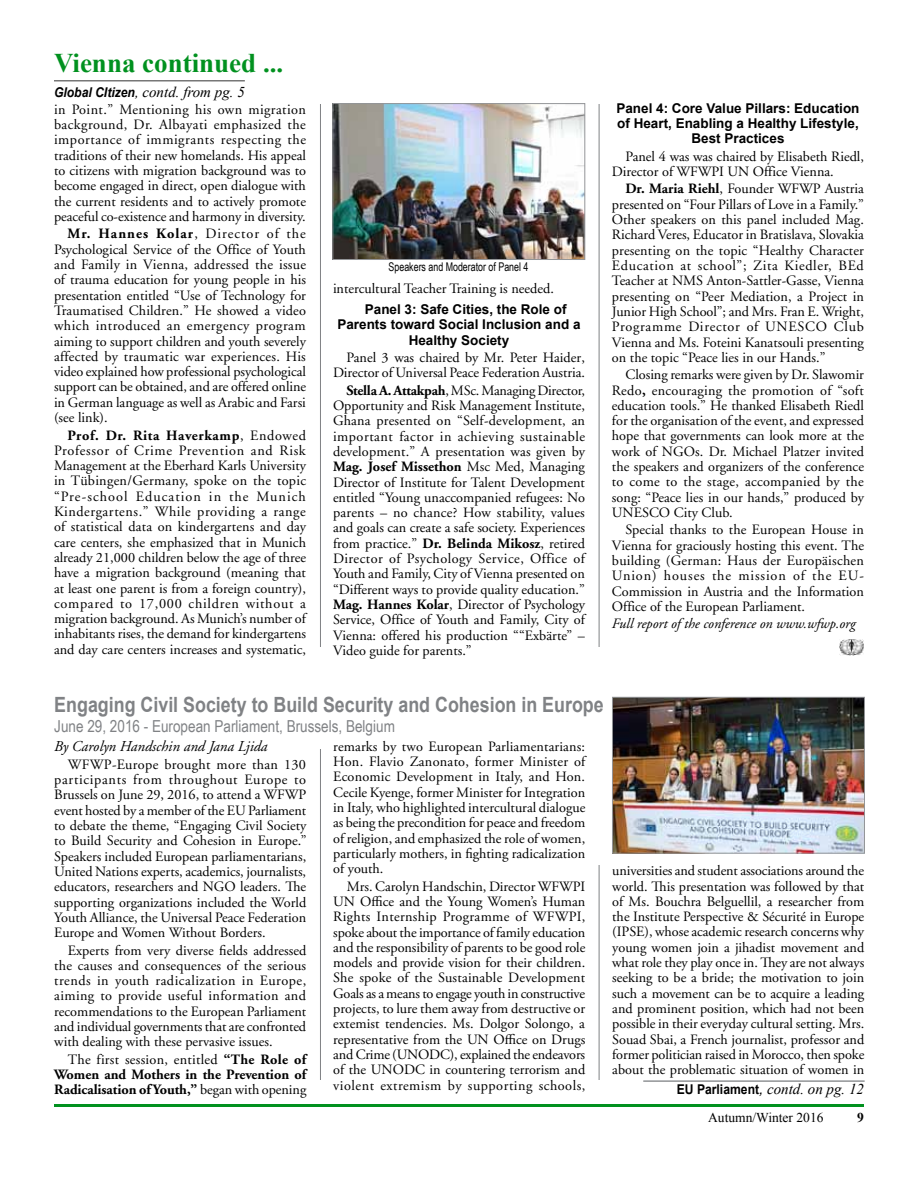
<style>
.page{position:relative;width:918px;height:1188px;background:#fff}
.page>*{position:absolute;margin:0;border:0;box-sizing:border-box;transform-origin:0 0}
.t1{font:700 27px "Times New Roman";color:#01911f}
.t2{font:700 21px "Arial";color:#808285;scale:.85 1}
.t3{font:16.5px "Arial Narrow";color:#808285}
.t4{font:italic 15px "Times New Roman";color:#000}
.t5{font:italic 15px "Adobe Garamond";color:#000}
.t6{font:14.25px/15.3px "Adobe Garamond";color:#000;text-align:justify}
.t7{font:14.25px/15.3px "Adobe Garamond Pro";color:#000;text-align:justify}
.t8{font:700 14.25px/15.3px "Adobe Garamond";letter-spacing:-.005em;color:#000}
.t9{font:italic 14.25px "Adobe Garamond";color:#000}
.t10{font:14.25px "Adobe Garamond Pro";letter-spacing:.02em;color:#000}
.t11{font:700 13.5px/15px "Arial";color:#000;text-align:center}
.t12{font:13.5px "Times New Roman";color:#000}
.t13{font:700 13.5px "Times New Roman";color:#000}
.t14{font:12px "Arial Narrow";color:#000;scale:.9 1}
.s1{font-family:"Arial";font-weight:700;font-size:13.5px}
.s2{font-weight:700}
.s3{font-family:"Adobe Garamond"}
.s4{font-family:"Adobe Garamond Pro"}
.s5{font-family:"Adobe Garamond";font-weight:700}
.s6{font-family:"Adobe Garamond Pro";font-weight:400}
.s7{font-family:"Arial";font-weight:700;font-style:normal;font-size:13.5px}
.s8{font-family:"Arial"}
</style>
<div class="page">
<hr style="left:320px;top:54px;width:1px;height:1026px;background:#808285">
<hr style="left:599px;top:54px;width:1px;height:1026px;background:#808285">
<hr style="left:54px;top:1104px;width:810px;height:3px;background:#01911f">
<div style="left:591px;top:648px;width:16px;height:217px;background:#fff"></div>
<div style="left:311px;top:48px;width:17px;height:55px;background:#fff"></div>
<div style="left:591px;top:48px;width:16px;height:55px;background:#fff"></div>
<img style="left:839px;top:639px;width:25px;height:17px">
<hr style="left:54px;top:80px;width:191px;height:1px;background:#333">
<div style="left:312px;top:648px;width:17px;height:101px;background:#fff"></div>
<hr style="left:643px;top:1080px;width:222px;height:2px;background:#919396">
<img style="left:614px;top:699px;width:249px;height:152px">
<div style="left:612px;top:697px;width:253px;height:156px;border:1px solid #939598"></div>
<img style="left:335px;top:105px;width:248px;height:153px">
<div style="left:333px;top:103px;width:252px;height:157px;border:1px solid #939598"></div>
<h1 class="t1" style="left:54px;top:44px;width:231px">Vienna continued ...</h1>
<p class="t4" style="left:54px;top:82px;width:192px"><span class="s1">Global CItizen</span>, contd. from pg. 5</p>
<p class="t6" style="left:54px;top:102px;width:254px">in Point.” Mentioning his own migration background, Dr. Albayati emphasized the importance of immigrants respecting the traditions of their new homelands. His appeal to citizens with migration background was to become engaged in direct, open dialogue with the current residents and to actively promote peaceful co-existence and harmony in diversity.</p>
<p class="t6" style="left:54px;top:227px;width:254px;text-indent:13px"><span class="s2">Mr. Hannes Kolar</span>, Director of the Psychological Service of the Office of Youth and Family in Vienna, addressed the issue of trauma education for young people in his presentation entitled “Use of Technology for Traumatised Children.” He showed a video which introduced an emergency program aiming to support children and youth severely affected by traumatic war experiences. His video explained how professional psychological support can be obtained, and are offered online in German language as well as Arabic and Farsi (see link).</p>
<p class="t6" style="left:54px;top:428px;width:254px;text-indent:13px"><span class="s2">Prof. Dr. Rita Haverkamp</span>, Endowed Professor of Crime Prevention and Risk Management at the Eberhard Karls University in Tübingen/Germany, spoke on the topic “Pre-school Education in the Munich Kindergartens.” While providing a range of statistical data on kindergartens and day care centers, she emphasized that in Munich already 21,000 children below the age of three have a migration background (meaning that at least one parent is from a foreign country), compared to 17,000 children without a migration background. As Munich’s number of inhabitants rises, the demand for kindergartens and day care centers increases and systematic,</p>
<p class="t14" style="left:389px;top:258px;width:157px">Speakers and Moderator of Panel 4</p>
<p class="t6" style="left:333px;top:281px;width:222px">intercultural Teacher Training is needed.</p>
<p class="t11" style="left:365px;top:302px;width:203px">Panel 3: Safe Cities, the Role of</p>
<p class="t11" style="left:337px;top:317px;width:245px">Parents toward Social Inclusion and a</p>
<p class="t11" style="left:409px;top:333px;width:102px">Healthy Society</p>
<p class="t7" style="left:346px;top:350px;width:240px">Panel 3 was chaired by Mr. Peter Haider<span class="s3">,</span></p>
<p class="t6" style="left:333px;top:364px;width:254px;line-height:17.4px;text-align:right">Director of Universal Peace Federation Austria.<br><span class="s2">Stella A. Attakpah</span>, MSc. Managing Director,</p>
<p class="t6" style="left:333px;top:398px;width:254px">Opportunity and Risk Management Institute, Ghana presented on “Self-development, an important factor in achieving sustainable development.” A presentation was given by <span class="s2">Mag. Josef Missethon</span> Msc Med, Managing Director of Institute for Talent Development entitled “Young unaccompanied refugees: No parents – no chance? How stability, values and goals can create a safe society. Experiences from practice.” <span class="s2">Dr. Belinda Mikosz</span>, retired Director of Psychology Service, Office of Youth and Family, City of Vienna presented on “Different ways to provide quality education.” <span class="s2">Mag. Hannes Kolar</span>, Director of Psychology Service, Office of Youth and Family, City of Vienna: offered his production ““Exbärte” – Video guide for parents.”</p>
<p class="t11" style="left:616px;top:101px;width:245px">Panel 4: Core Value Pillars: Education of Heart, Enabling a Healthy Lifestyle,<br>Best Practices</p>
<p class="t6" style="left:612px;top:149px;width:254px;text-indent:14px"><span class="s4">Panel 4</span> was was chaired by Elisabeth Riedl,<br>Director of WFWPI UN Office Vienna.</p>
<p class="t6" style="left:612px;top:182px;width:254px;text-indent:13px"><span class="s2">Dr. Maria Riehl</span>, Founder WFWP Austria presented on “Four Pillars of Love in a Family.” Other speakers on this panel included Mag.<br>Richard Veres, Educator in Bratislava, Slovakia presenting on the topic “Healthy Character Education at school”; Zita Kiedler, BEd Teacher at NMS Anton-Sattler-Gasse, Vienna presenting on “Peer Mediation, a Project in Junior High School”; and Mrs. Fran E. Wright, Programme Director of UNESCO Club Vienna and Ms. Foteini Kanatsouli presenting on the topic “Peace lies in our Hands.”</p>
<p class="t6" style="left:612px;top:367px;width:254px;text-indent:13px">Closing remarks were given by <span class="s4">Dr. Slawomir Redo</span><span class="s2">,</span> encouraging the promotion of “soft education tools.” He thanked Elisabeth Riedl for the organisation of the event, and expressed hope that governments can look more at the work of NGOs. <span class="s4">Dr. Michael Platzer</span> invited the speakers and organizers of the conference to come to the stage, accompanied by the song: “Peace lies in our hands,” produced by UNESCO City Club.</p>
<p class="t6" style="left:612px;top:523px;width:254px;text-indent:13px">Special thanks to the European House in Vienna for graciously hosting this event. The building (German: Haus der Europäischen Union) houses the mission of the EU-Commission in Austria and the Information Office of the European Parliament.</p>
<p class="t9" style="left:612px;top:616px;width:245px">Full report of the conference on www.wfwp.org</p>
<h2 class="t2" style="left:54px;top:691px;width:648px">Engaging Civil Society to Build Security and Cohesion in Europe</h2>
<p class="t3" style="left:54px;top:714px;width:342px">June 29, 2016 - European Parliament, Brussels, Belgium</p>
<p class="t7" style="left:333px;top:739px;width:254px">remarks by two European Parliamentarians:<br>Hon. Flavio Zanonato, former Minister of Economic Development in Italy, and Hon.<br>Cecile Kyenge, former Minister for Integration in Italy, who highlighted intercultural dialogue as being the precondition for peace and freedom of religion, and emphasized the role of women, particularly mothers, in fighting radicalization of youth.</p>
<p class="t7" style="left:333px;top:879px;width:254px;text-indent:13px">Mrs. Carolyn Handschin, Director WFWPI UN Office and the Young Women’s Human Rights Internship Programme of WFWPI, spoke about the importance of family education and the responsibility of parents to be good role models and provide vision for their children.<br>She spoke of the Sustainable Development Goals as a means to engage youth in constructive projects, to lure them away from destructive or extemist tendencies. Ms. Dolgor Solongo, a representative from the UN Office on Drugs and Crime (UNODC), explained the endeavors of the UNODC in countering terrorism and violent extremism by supporting schools,</p>
<p class="t5" style="left:54px;top:739px;width:215px">By Carolyn Handschin and Jana Ljida</p>
<p class="t7" style="left:54px;top:757px;width:254px;text-indent:13px">WFWP-Europe brought more than 130 participants from throughout Europe to Brussels on June 29, 2016, to attend a WFWP event hosted by a member of the EU Parliament to debate the theme, “Engaging Civil Society to Build Security and Cohesion in Europe.” Speakers included European parliamentarians, United Nations experts, academics, journalists, educators, researchers and NGO leaders. The supporting organizations included the World Youth Alliance, the Universal Peace Federation Europe and Women Without Borders.</p>
<p class="t7" style="left:54px;top:943px;width:254px;text-indent:13px">Experts from very diverse fields addressed the causes and consequences of the serious trends in youth radicalization in Europe, aiming to provide useful information and recommendations to the European Parliament and individual governments that are confronted with dealing with these pervasive issues.</p>
<p class="t10" style="left:68px;top:1051px;width:240px">The first session, entitled <span class="s5">“The Role of</span></p>
<p class="t8" style="left:54px;top:1067px;width:254px">Women and Mothers in the Prevention of<br>Radicalisation of Youth,” <span class="s6">began with opening</span></p>
<p class="t7" style="left:612px;top:864px;width:254px">universities and student associations around the world. This presentation was followed by that of Ms. Bouchra Belguellil, a researcher from the Institute Perspective &amp; Sécurité in Europe (IPSE), whose academic research concerns why young women join a jihadist movement and what role they play once in. They are not always seeking to be a bride; the motivation to join such a movement can be to acquire a leading and prominent position, which had not been possible in their everyday cultural setting. Mrs.<br>Souad Sbai, a French journalist, professor and former politician raised in Morocco, then spoke about the problematic situation of women in</p>
<p class="t4" style="left:677px;top:1079px;width:189px"><span class="s7">EU Parliament</span><span class="s8">,</span> contd. on pg. 12</p>
<p class="t12" style="left:708px;top:1108px;width:117px">Autumn/Winter 2016</p>
<p class="t13" style="left:857px;top:1108px;width:8px">9</p>
</div>
